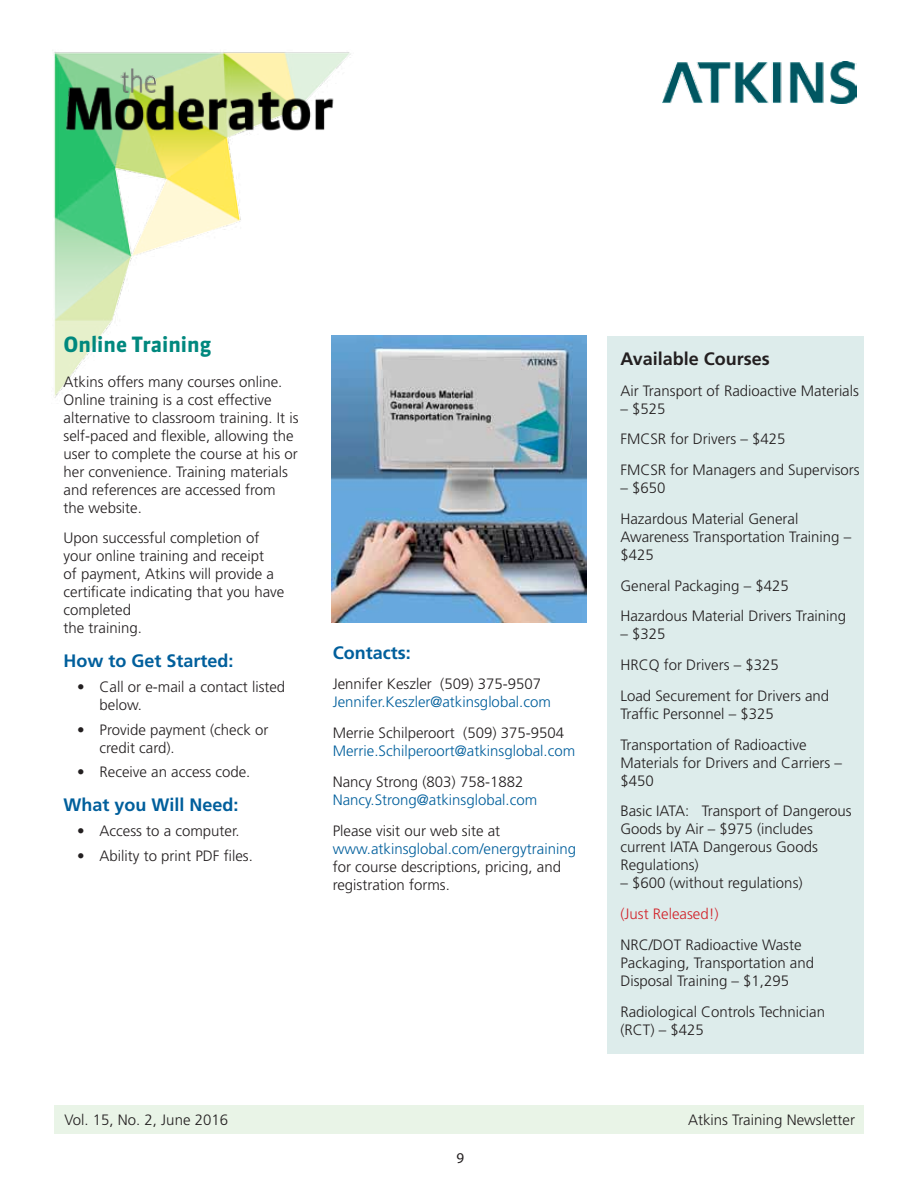
<style>
.page{position:relative;width:918px;height:1188px;background:#fff}
.page>*{position:absolute;margin:0;border:0;box-sizing:border-box;transform-origin:0 0}
.t1{font:700 21px "Sanuk OT";color:#00887e}
.t2{font:700 18px "Frutiger LT Std";color:#005f9c}
.t3{font:700 18px "Frutiger LT Std";color:#231f20}
.t4{font:300 15px/18px "Frutiger LT Std";color:#231f20}
.t5{font:300 15px "Frutiger LT Std";color:#005f9c}
.t6{font:300 15px "Frutiger LT Std";color:#d2232a}
.t7{font:15px "Myriad Pro";color:#231f20}
</style>
<div class="page">
<div style="left:54px;top:1105px;width:810px;height:29px;background:#e9f4e7"></div>
<img style="left:662px;top:62px;width:195px;height:42px">
<img style="left:54px;top:52px;width:297px;height:346px">
<img style="left:65px;top:68px;width:270px;height:64px">
<div style="left:608px;top:336px;width:256px;height:717px;background:#ddeceb"></div>
<img style="left:331px;top:335px;width:256px;height:288px">
<h1 class="t1" style="left:64px;top:331px;width:149px">Online Training</h1>
<p class="t4" style="left:64px;top:373px;width:236px">Atkins offers many courses online.<br>Online training is a cost effective alternative to classroom training. It is self-paced and flexible, allowing the user to complete the course at his or her convenience. Training materials and references are accessed from the website.</p>
<p class="t4" style="left:64px;top:530px;width:222px">Upon successful completion of your online training and receipt<br>of payment, Atkins will provide a certificate indicating that you have completed<br>the training.</p>
<p class="t2" style="left:64px;top:650px;width:172px">How to Get Started:</p>
<p class="t4" style="left:100px;top:678px;width:187px;text-indent:-22px">• Call or e-mail a contact listed below.</p>
<p class="t4" style="left:100px;top:721px;width:170px;text-indent:-22px">• Provide payment (check or credit card).</p>
<p class="t4" style="left:77px;top:764px;width:175px">• Receive an access code.</p>
<p class="t2" style="left:64px;top:794px;width:177px">What you Will Need:</p>
<p class="t4" style="left:77px;top:822px;width:164px">• Access to a computer.</p>
<p class="t4" style="left:77px;top:847px;width:177px">• Ability to print PDF files.</p>
<p class="t2" style="left:333px;top:642px;width:79px">Contacts:</p>
<p class="t4" style="left:333px;top:675px;width:210px">Jennifer Keszler (509) 375-9507</p>
<p class="t5" style="left:333px;top:694px;width:220px">Jennifer.Keszler@atkinsglobal.com</p>
<p class="t4" style="left:333px;top:724px;width:233px">Merrie Schilperoort (509) 375-9504</p>
<p class="t5" style="left:333px;top:742px;width:244px">Merrie.Schilperoort@atkinsglobal.com</p>
<p class="t4" style="left:333px;top:773px;width:192px">Nancy Strong (803) 758-1882</p>
<p class="t5" style="left:333px;top:791px;width:206px">Nancy.Strong@atkinsglobal.com</p>
<p class="t4" style="left:333px;top:822px;width:169px">Please visit our web site at</p>
<p class="t5" style="left:333px;top:840px;width:245px">www.atkinsglobal.com/energytraining</p>
<p class="t4" style="left:333px;top:858px;width:230px">for course descriptions, pricing, and registration forms.</p>
<p class="t3" style="left:620px;top:348px;width:151px">Available Courses</p>
<p class="t4" style="left:620px;top:382px;width:240px">Air Transport of Radioactive Materials</p>
<p class="t4" style="left:620px;top:393px;width:241px;line-height:30.8px">– $525<br>FMCSR for Drivers – $425<br>FMCSR for Managers and Supervisors</p>
<p class="t4" style="left:620px;top:473px;width:180px;line-height:30.8px">– $650<br>Hazardous Material General</p>
<p class="t4" style="left:620px;top:528px;width:232px">Awareness Transportation Training – $425</p>
<p class="t4" style="left:620px;top:570px;width:227px;line-height:30.8px">General Packaging – $425<br>Hazardous Material Drivers Training</p>
<p class="t4" style="left:620px;top:619px;width:210px;line-height:30.8px">– $325<br>HRCQ for Drivers – $325<br>Load Securement for Drivers and</p>
<p class="t4" style="left:620px;top:698px;width:188px;line-height:30.8px">Traffic Personnel – $325<br>Transportation of Radioactive</p>
<p class="t4" style="left:620px;top:754px;width:223px">Materials for Drivers and Carriers – $450</p>
<p class="t4" style="left:620px;top:802px;width:233px">Basic IATA: Transport of Dangerous<br>Goods by Air – $975 (includes current IATA Dangerous Goods<br>Regulations)</p>
<p class="t4" style="left:620px;top:874px;width:184px">– $600 (without regulations)</p>
<p class="t6" style="left:620px;top:905px;width:100px">(Just Released!)</p>
<p class="t4" style="left:620px;top:936px;width:195px">NRC/DOT Radioactive Waste<br>Packaging, Transportation and<br>Disposal Training – $1,295</p>
<p class="t4" style="left:620px;top:1003px;width:206px">Radiological Controls Technician (RCT) – $425</p>
<p class="t4" style="left:65px;top:1111px;width:165px">Vol. 15, No. 2, June 2016</p>
<p class="t4" style="left:688px;top:1111px;width:168px">Atkins Training Newsletter</p>
<p class="t7" style="left:457px;top:1149px;width:9px">9</p>
</div>
